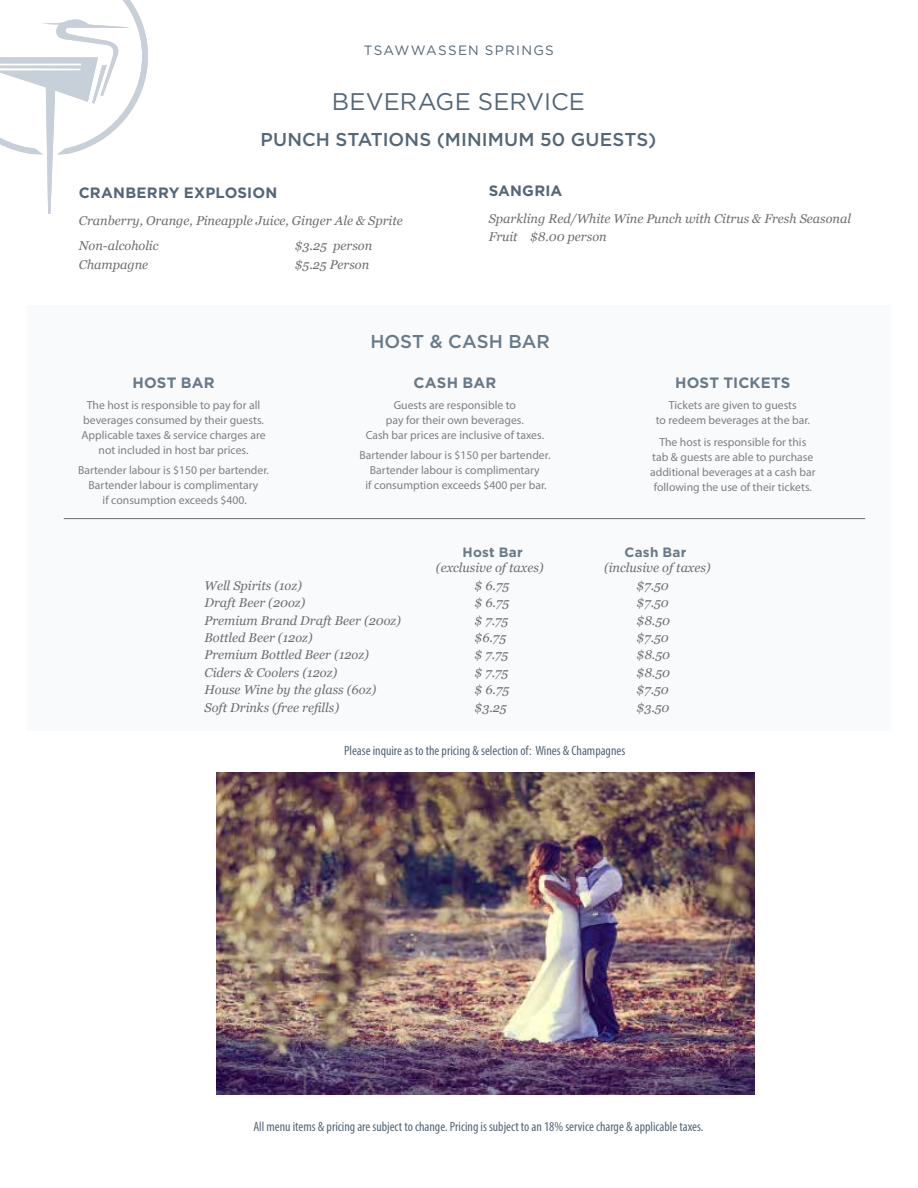
<style>
.page{position:relative;width:918px;height:1188px;background:#fff}
.page>*{position:absolute;margin:0;border:0;box-sizing:border-box;transform-origin:0 0}
.t1{font:24px "Gotham";color:#536778}
.t2{font:500 18.6px "Gotham";letter-spacing:.005em;color:#536778}
.t3{font:700 15px "Gotham";letter-spacing:.01em;color:#536778}
.t4{font:condensed 13.5px "Myriad Pro";color:#536778}
.t5{font:13.5px "Gotham";letter-spacing:.09em;color:#536778}
.t6{font:700 13.5px "Gotham";letter-spacing:.02em;color:#536778}
.t7{font:italic 12.75px/24.9px "Georgia";color:#6d6e71}
.t8{font:11.7px/15px "Myriad Pro";color:#6d6e71;text-align:center}
</style>
<div class="page">
<svg style="left:0;top:0;width:148px;height:214px"></svg>
<div style="left:27px;top:305px;width:864px;height:425px;background:#f9fafb"></div>
<hr style="left:64px;top:518px;width:801px;height:1px;background:#6d6e71">
<img style="left:217px;top:772px;width:538px;height:322px">
<p class="t5" style="left:364px;top:42px;width:191px">TSAWWASSEN SPRINGS</p>
<h1 class="t1" style="left:332px;top:86px;width:254px">BEVERAGE SERVICE</h1>
<h2 class="t2" style="left:261px;top:127px;width:397px">PUNCH STATIONS (MINIMUM 50 GUESTS)</h2>
<p class="t3" style="left:79px;top:183px;width:200px">CRANBERRY EXPLOSION</p>
<p class="t7" style="left:79px;top:208px;width:326px">Cranberry, Orange, Pineapple Juice, Ginger Ale &amp; Sprite<br>Non-alcoholic</p>
<p class="t3" style="left:489px;top:180px;width:75px">SANGRIA</p>
<p class="t7" style="left:489px;top:208px;width:364px;line-height:18.9px">Sparkling Red/White Wine Punch with Citrus &amp; Fresh Seasonal<br>Fruit $8.00 person</p>
<p class="t7" style="left:295px;top:233px;width:79px">$3.25 person</p>
<p class="t7" style="left:79px;top:251px;width:71px">Champagne</p>
<p class="t7" style="left:295px;top:251px;width:76px">$5.25 Person</p>
<p class="t3" style="left:133px;top:373px;width:84px">HOST BAR</p>
<p class="t8" style="left:81px;top:397px;width:186px">The host is responsible to pay for all beverages consumed by their guests.<br>Applicable taxes &amp; service charges are not included in host bar prices.</p>
<p class="t8" style="left:78px;top:463px;width:193px">Bartender labour is $150 per bartender.<br>Bartender labour is complimentary<br>if consumption exceeds $400.</p>
<h2 class="t2" style="left:370px;top:329px;width:181px">HOST &amp; CASH BAR</h2>
<p class="t3" style="left:414px;top:373px;width:84px">CASH BAR</p>
<p class="t8" style="left:366px;top:397px;width:180px">Guests are responsible to<br>pay for their own beverages.<br>Cash bar prices are inclusive of taxes.</p>
<p class="t8" style="left:359px;top:448px;width:193px">Bartender labour is $150 per bartender.<br>Bartender labour is complimentary<br>if consumption exceeds $400 per bar.</p>
<p class="t3" style="left:675px;top:373px;width:117px">HOST TICKETS</p>
<p class="t8" style="left:656px;top:397px;width:156px">Tickets are given to guests<br>to redeem beverages at the bar.</p>
<p class="t8" style="left:650px;top:434px;width:167px">The host is responsible for this tab &amp; guests are able to purchase additional beverages at a cash bar following the use of their tickets.</p>
<p class="t6" style="left:463px;top:544px;width:62px">Host Bar</p>
<p class="t6" style="left:625px;top:544px;width:63px">Cash Bar</p>
<p class="t7" style="left:436px;top:555px;width:109px">(exclusive of taxes)</p>
<p class="t7" style="left:604px;top:555px;width:108px">(inclusive of taxes)</p>
<p class="t7" style="left:205px;top:572px;width:99px">Well Spirits (1oz)</p>
<p class="t7" style="left:475px;top:572px;width:36px">$ 6.75</p>
<p class="t7" style="left:637px;top:572px;width:34px">$7.50</p>
<p class="t7" style="left:205px;top:590px;width:102px">Draft Beer (20oz)</p>
<p class="t7" style="left:475px;top:590px;width:36px">$ 6.75</p>
<p class="t7" style="left:637px;top:590px;width:34px">$7.50</p>
<p class="t7" style="left:205px;top:607px;width:198px">Premium Brand Draft Beer (20oz)</p>
<p class="t7" style="left:475px;top:607px;width:35px">$ 7.75</p>
<p class="t7" style="left:637px;top:607px;width:35px">$8.50</p>
<p class="t7" style="left:205px;top:625px;width:110px">Bottled Beer (12oz)</p>
<p class="t7" style="left:475px;top:625px;width:33px">$6.75</p>
<p class="t7" style="left:637px;top:625px;width:34px">$7.50</p>
<p class="t7" style="left:205px;top:642px;width:166px">Premium Bottled Beer (12oz)</p>
<p class="t7" style="left:475px;top:642px;width:35px">$ 7.75</p>
<p class="t7" style="left:637px;top:642px;width:35px">$8.50</p>
<p class="t7" style="left:205px;top:659px;width:134px">Ciders &amp; Coolers (12oz)</p>
<p class="t7" style="left:475px;top:659px;width:35px">$ 7.75</p>
<p class="t7" style="left:637px;top:659px;width:35px">$8.50</p>
<p class="t7" style="left:205px;top:677px;width:173px">House Wine by the glass (6oz)</p>
<p class="t7" style="left:475px;top:677px;width:36px">$ 6.75</p>
<p class="t7" style="left:637px;top:677px;width:34px">$7.50</p>
<p class="t7" style="left:205px;top:694px;width:136px">Soft Drinks (free refills)</p>
<p class="t7" style="left:475px;top:694px;width:34px">$3.25</p>
<p class="t7" style="left:637px;top:694px;width:34px">$3.50</p>
<p class="t4" style="left:344px;top:742px;width:283px">Please inquire as to the pricing &amp; selection of: Wines &amp; Champagnes</p>
<p class="t4" style="left:253px;top:1118px;width:452px">All menu items &amp; pricing are subject to change. Pricing is subject to an 18% service charge &amp; applicable taxes.</p>
</div>
